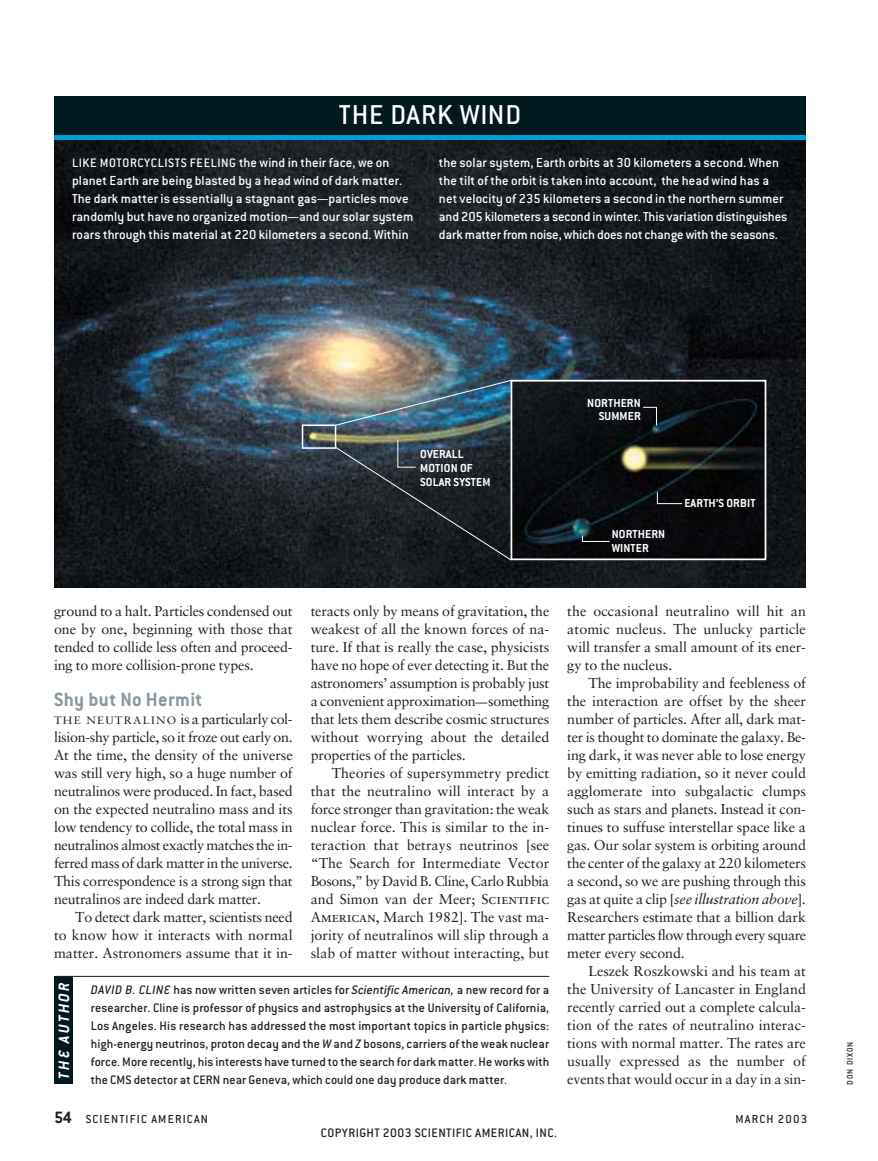
<style>
.page{position:relative;width:878px;height:1161px;background:#fff}
.page>*{position:absolute;margin:0;border:0;box-sizing:border-box;transform-origin:0 0}
.t1{font:500 30px "Conduit ITC";letter-spacing:.03em;color:#fff}
.t2{font:700 21px "Conduit ITC";letter-spacing:.02em;color:#8b98a0}
.t3{font:italic 700 16.5px "Conduit ITC";letter-spacing:.14em;color:#fff}
.t4{font:14.25px/18px "Sabon";letter-spacing:-.01em;color:#231f1f;text-align:justify}
.t5{font:500 14.25px/18px "Conduit ITC";letter-spacing:.005em;color:#fff}
.t6{font:500 13.5px/18px "Conduit ITC";letter-spacing:.005em;color:#231f1f;text-align:justify}
.t7{font:500 13.5px "Conduit ITC";letter-spacing:.04em;color:#fff}
.t8{font:500 13.5px "Conduit ITC";letter-spacing:.03em;color:#231f1f}
.t9{font:700 12.75px/13.8px "Conduit ITC";letter-spacing:.01em;color:#fff}
.t10{font:500 12.75px "Conduit ITC";letter-spacing:.09em;color:#231f1f}
.t11{font:500 9px "Conduit ITC";letter-spacing:.09em;color:#231f1f}
.s1{font-size:14.25px}
.s2{font-family:"Sabon Roman SC";font-size:10.65px}
.s3{font-size:12px}
.s4{font-family:"Sabon Roman SC"}
.s5{font-style:italic}
.s6{font-weight:700;font-size:18px}
</style>
<div class="page">
<div style="left:55px;top:976px;width:18px;height:108px;background:#031920"></div>
<hr style="left:55px;top:976px;width:494px;height:1px;background:#231f1f">
<img style="left:54px;top:140px;width:751px;height:448px">
<div style="left:54px;top:96px;width:752px;height:39px;background:#031920"></div>
<div style="left:54px;top:135px;width:752px;height:5px;background:#009edb"></div>
<img style="left:683px;top:383px;width:80px;height:174px">
<div style="left:510px;top:380px;width:256px;height:180px;border:2px solid #fff"></div>
<div style="left:302px;top:424px;width:34px;height:25px;border:2px solid #fff"></div>
<img style="left:334px;top:379px;width:349px;height:182px">
<h1 class="t1" style="left:339px;top:104px;width:184px">THE DARK WIND</h1>
<p class="t7" style="left:72px;top:158px;width:319px">LIKE MOTORCYCLISTS FEELING <span class="s1">the wind in their face, we on</span></p>
<p class="t5" style="left:72px;top:173px;width:343px">planet Earth are being blasted by a head wind of dark matter.<br>The dark matter is essentially a stagnant gas—particles move randomly but have no organized motion—and our solar system roars through this material at 220 kilometers a second. Within</p>
<p class="t5" style="left:439px;top:155px;width:350px">the solar system, Earth orbits at 30 kilometers a second. When the tilt of the orbit is taken into account, the head wind has a net velocity of 235 kilometers a second in the northern summer and 205 kilometers a second in winter. This variation distinguishes dark matter from noise, which does not change with the seasons.</p>
<p class="t9" style="left:420px;top:448px;width:72px">OVERALL<br>MOTION OF<br>SOLAR SYSTEM</p>
<p class="t9" style="left:587px;top:397px;width:55px;text-align:right">NORTHERN<br>SUMMER</p>
<p class="t9" style="left:611px;top:529px;width:55px">NORTHERN<br>WINTER</p>
<p class="t9" style="left:684px;top:498px;width:73px">EARTH’S ORBIT</p>
<p class="t4" style="left:54px;top:603px;width:240px">ground to a halt. Particles condensed out one by one, beginning with those that tended to collide less often and proceed&shy;ing to more collision-prone types.</p>
<h2 class="t2" style="left:54px;top:692px;width:150px">Shy but No Hermit</h2>
<p class="t4" style="left:54px;top:711px;width:240px"><span class="s2">THE NEUTRALINO</span> is a particularly col&shy;lision-shy particle, so it froze out early on.<br>At the time, the density of the universe was still very high, so a huge number of neutralinos were produced. In fact, based on the expected neutralino mass and its low tendency to collide, the total mass in neutralinos almost exactly matches the in&shy;ferred mass of dark matter in the universe.<br>This correspondence is a strong sign that neutralinos are indeed dark matter.</p>
<p class="t4" style="left:54px;top:909px;width:240px;text-indent:21px">To detect dark matter, scientists need to know how it interacts with normal matter. Astronomers assume that it in-</p>
<p class="t4" style="left:310px;top:603px;width:240px">teracts only by means of gravitation, the weakest of all the known forces of na&shy;ture. If that is really the case, physicists have no hope of ever detecting it. But the astronomers’ assumption is probably just a convenient approximation<span class="s3">—</span>something that lets them describe cosmic structures without worrying about the detailed properties of the particles.</p>
<p class="t4" style="left:310px;top:765px;width:240px;text-indent:21px">Theories of supersymmetry predict that the neutralino will interact by a force stronger than gravitation: the weak nuclear force. This is similar to the in&shy;teraction that betrays neutrinos [see “The Search for Intermediate Vector Bosons,” by David B. Cline, Carlo Rubbia and Simon van der Meer; <span class="s4">Scientific American</span>, March 1982]. The vast ma&shy;jority of neutralinos will slip through a slab of matter without interacting, but</p>
<p class="t3" style="left:58px;top:1079px;width:98px;rotate:-90deg">THE AUTHOR</p>
<p class="t6" style="left:91px;top:982px;width:460px"><span class="s5">DAVID B. CLINE</span> has now written seven articles for <span class="s5">Scientific American,</span> a new record for a researcher. Cline is professor of physics and astrophysics at the University of California, Los Angeles. His research has addressed the most important topics in particle physics: high-energy neutrinos, proton decay and the <span class="s5">W</span> and <span class="s5">Z</span> bosons, carriers of the weak nuclear force. More recently, his interests have turned to the search for dark matter. He works with the CMS detector at CERN near Geneva, which could one day produce dark matter.</p>
<p class="t4" style="left:567px;top:603px;width:240px">the occasional neutralino will hit an atomic nucleus. The unlucky particle will transfer a small amount of its ener&shy;gy to the nucleus.</p>
<p class="t4" style="left:567px;top:675px;width:240px;text-indent:21px">The improbability and feebleness of the interaction are offset by the sheer number of particles. After all, dark mat&shy;ter is thought to dominate the galaxy. Be&shy;ing dark, it was never able to lose energy by emitting radiation, so it never could agglomerate into subgalactic clumps such as stars and planets. Instead it con&shy;tinues to suffuse interstellar space like a gas. Our solar system is orbiting around the center of the galaxy at 220 kilometers a second, so we are pushing through this gas at quite a clip [<span class="s5">see illustration above</span>].<br>Researchers estimate that a billion dark matter particles flow through every square meter every second.</p>
<p class="t4" style="left:567px;top:963px;width:240px;text-indent:21px">Leszek Roszkowski and his team at the University of Lancaster in England recently carried out a complete calcula&shy;tion of the rates of neutralino interac&shy;tions with normal matter. The rates are usually expressed as the number of events that would occur in a day in a sin-</p>
<p class="t10" style="left:54px;top:1114px;width:155px"><span class="s6">54</span> SCIENTIFIC AMERICAN</p>
<p class="t10" style="left:735px;top:1114px;width:74px">MARCH 2003</p>
<p class="t8" style="left:321px;top:1128px;width:237px">COPYRIGHT 2003 SCIENTIFIC AMERICAN, INC.</p>
<p class="t11" style="left:847px;top:1084px;width:44px;rotate:-90deg">DON DIXON</p>
</div>
